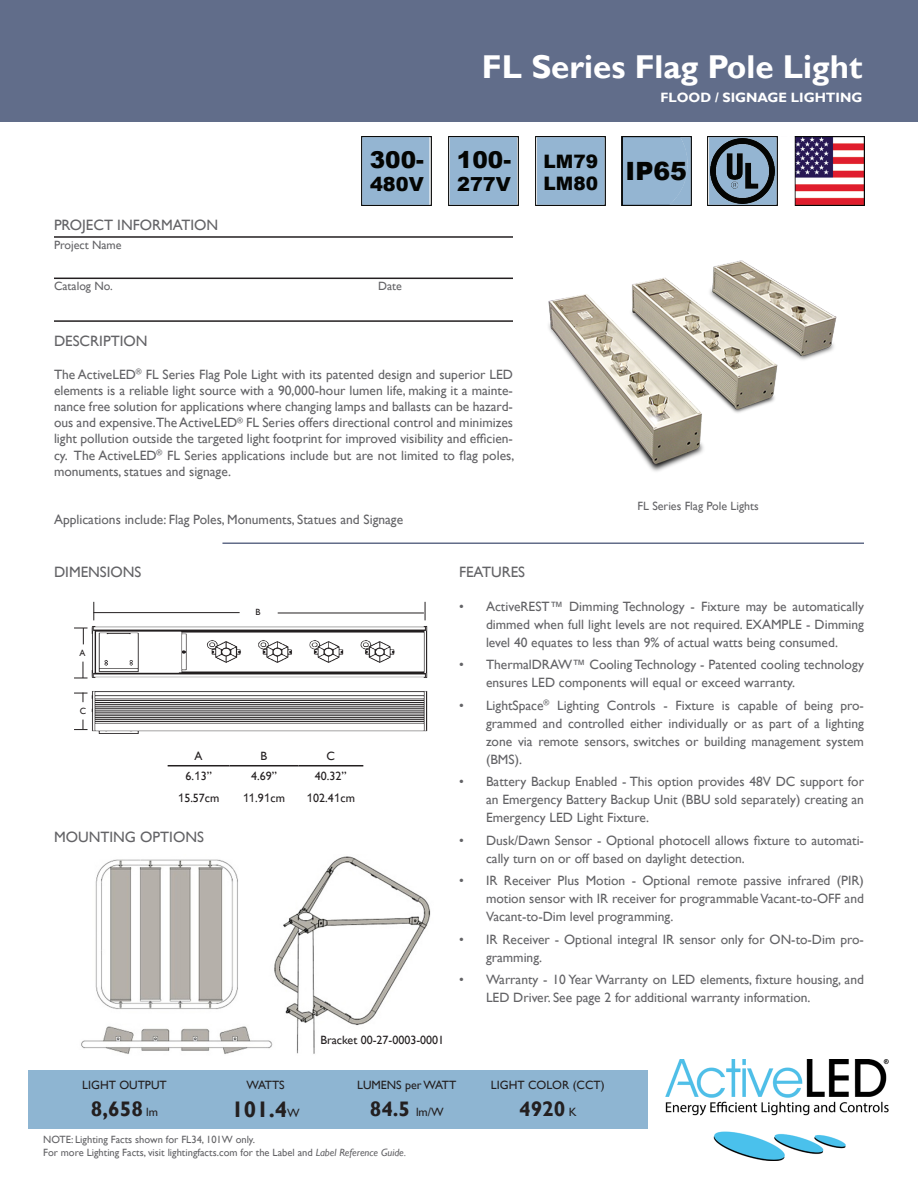
<style>
.page{position:relative;width:918px;height:1188px;background:#fff}
.page>*{position:absolute;margin:0;border:0;box-sizing:border-box;transform-origin:0 0}
.t1{font:700 33px "Gill Sans";color:#fff}
.t2{font:900 25.2px "Arial";color:#040503}
.t3{font:900 23.25px "Arial";color:#040503}
.t4{font:700 22.5px "Gill Sans";color:#231f20}
.t5{font:700 21px "Gill Sans";color:#231f20}
.t6{font:900 19.35px "Arial";color:#040503}
.t7{font:900 18.6px/22.2px "Arial";color:#040503}
.t8{font:15px "Gill Sans";color:#636366}
.t9{font:13.5px/18px "Gill Sans";color:#636366;text-align:justify}
.t10{font:700 13.5px "Gill Sans";color:#fff}
.Table_content{font:12px "Gill Sans";color:#231f20}
.t11{font:12px "Gill Sans";color:#636366}
.content{font:12px "Gill Sans";color:#231f20}
.t12{font:10.5px/12.6px "Gill Sans";color:#636366}
.Table_content-2{font:9px "Gill Sans";color:#231f20}
.s1{font-family:"Arial"}
.s2{font-weight:400;font-size:12px}
.s3{font-style:italic}
</style>
<div class="page">
<div style="left:0;top:0;width:918px;height:122px;background:#616d8a"></div>
<hr style="left:222px;top:542px;width:642px;height:2px;background:#626c89">
<div style="left:28px;top:1070px;width:620px;height:58px;background:#8eb5d2"></div>
<hr style="left:54px;top:236px;width:459px;height:2px;background:#231f20">
<hr style="left:54px;top:278px;width:459px;height:1px;background:#231f20">
<hr style="left:54px;top:320px;width:459px;height:2px;background:#231f20">
<hr style="left:168px;top:765px;width:62px;height:1px;background:#231f20">
<hr style="left:230px;top:765px;width:68px;height:1px;background:#231f20">
<hr style="left:298px;top:765px;width:65px;height:1px;background:#231f20">
<img style="left:665px;top:1059px;width:224px;height:102px">
<img style="left:448px;top:136px;width:322px;height:70px">
<img style="left:770px;top:136px;width:94px;height:70px">
<img style="left:710px;top:138px;width:65px;height:65px">
<img style="left:449px;top:136px;width:70px;height:70px">
<img style="left:362px;top:136px;width:70px;height:70px">
<img style="left:548px;top:260px;width:289px;height:212px">
<img style="left:91px;top:620px;width:337px;height:114px">
<hr style="left:93px;top:612px;width:147px;height:1px;background:#231f20">
<hr style="left:278px;top:613px;width:146px;height:1px;background:#231f20">
<svg style="left:425px;top:602px;width:1px;height:18px"></svg>
<svg style="left:93px;top:602px;width:1px;height:18px"></svg>
<svg style="left:74px;top:628px;width:14px;height:16px"></svg>
<svg style="left:74px;top:662px;width:14px;height:17px"></svg>
<svg style="left:74px;top:693px;width:14px;height:9px"></svg>
<svg style="left:74px;top:720px;width:14px;height:10px"></svg>
<img style="left:81px;top:856px;width:350px;height:198px">
<p class="t1" style="left:482px;top:47px;width:382px">FL Series Flag Pole Light</p>
<p class="t10" style="left:660px;top:90px;width:204px">FLOOD / SIGNAGE LIGHTING</p>
<p class="t3" style="left:367px;top:142px;width:17px">1</p>
<p class="t6" style="left:367px;top:170px;width:55px">277V</p>
<p class="t3" style="left:370px;top:142px;width:56px">300-</p>
<p class="t6" style="left:370px;top:170px;width:55px">480V</p>
<p class="t3" style="left:457px;top:142px;width:56px">100-</p>
<p class="t6" style="left:457px;top:170px;width:55px">277V</p>
<p class="t7" style="left:454px;top:149px;width:56px">LM79<br>LM80</p>
<p class="t2" style="left:627px;top:153px;width:63px">IP66</p>
<p class="t7" style="left:544px;top:149px;width:56px">LM79<br>LM80</p>
<p class="t2" style="left:279px;top:153px;width:237px">IP51 IP53 IP63</p>
<p class="t2" style="left:582px;top:153px;width:18px">6</p>
<p class="t2" style="left:539px;top:153px;width:63px">IP64</p>
<p class="t8" style="left:54px;top:216px;width:166px">PROJECT INFORMATION</p>
<p class="t11" style="left:54px;top:238px;width:69px">Project Name</p>
<p class="t11" style="left:54px;top:279px;width:60px">Catalog No.</p>
<p class="t11" style="left:378px;top:279px;width:25px">Date</p>
<p class="t8" style="left:54px;top:332px;width:95px">DESCRIPTION</p>
<p class="t9" style="left:54px;top:366px;width:462px;line-height:16.2px">The ActiveLED<sup>®</sup> FL Series Flag Pole Light with its patented design and superior LED elements is a reliable light source with a 90,000-hour lumen life, making it a mainte&shy;nance free solution for applications where changing lamps and ballasts can be hazard&shy;ous and expensive.The ActiveLED<sup>®</sup> FL Series offers directional control and minimizes light pollution outside the targeted light footprint for improved visibility and efficien&shy;cy. The ActiveLED<sup>®</sup> FL Series applications include but are not limited to flag poles, monuments, statues and signage.</p>
<p class="t9" style="left:54px;top:511px;width:351px">Applications include: Flag Poles, Monuments, Statues and Signage</p>
<p class="t11" style="left:638px;top:499px;width:123px">FL Series Flag Pole Lights</p>
<p class="t8" style="left:54px;top:563px;width:89px">DIMENSIONS</p>
<p class="t8" style="left:459px;top:563px;width:68px">FEATURES</p>
<p class="t9" style="left:486px;top:597px;width:379px;text-indent:-27px">• ActiveREST™ Dimming Technology - Fixture may be automatically dimmed when full light levels are not required. EXAMPLE - Dimming level 40 equates to less than 9% of actual watts being consumed.</p>
<p class="t9" style="left:486px;top:656px;width:380px;text-indent:-27px">• ThermalDRAW™ Cooling Technology - Patented cooling technology ensures LED components will equal or exceed warranty.</p>
<p class="t9" style="left:486px;top:696px;width:380px;text-indent:-27px">• LightSpace<sup>®</sup> Lighting Controls - Fixture is capable of being pro&shy;grammed and controlled either individually or as part of a lighting zone via remote sensors, switches or building management system (BMS).</p>
<p class="t9" style="left:486px;top:773px;width:380px;text-indent:-27px">• Battery Backup Enabled - This option provides 48V DC support for an Emergency Battery Backup Unit (BBU sold separately) creating an Emergency LED Light Fixture.</p>
<p class="t9" style="left:486px;top:831px;width:379px;text-indent:-27px">• Dusk/Dawn Sensor - Optional photocell allows fixture to automati&shy;cally turn on or off based on daylight detection.</p>
<p class="t9" style="left:486px;top:872px;width:380px;text-indent:-27px">• IR Receiver Plus Motion - Optional remote passive infrared (PIR) motion sensor with IR receiver for programmable Vacant-to-OFF and Vacant-to-Dim level programming.</p>
<p class="t9" style="left:486px;top:930px;width:379px;text-indent:-27px">• IR Receiver - Optional integral IR sensor only for ON-to-Dim pro&shy;gramming.</p>
<p class="t9" style="left:486px;top:971px;width:380px;text-indent:-27px">• Warranty - 10 Year Warranty on LED elements, fixture housing, and<br>LED Driver. See page 2 for additional warranty information.</p>
<p class="Table_content-2" style="left:255px;top:607px;width:7px">B</p>
<p class="Table_content-2" style="left:79px;top:647px;width:8px">A</p>
<p class="Table_content-2" style="left:80px;top:706px;width:8px">C</p>
<p class="Table_content" style="left:195px;top:749px;width:10px">A</p>
<p class="content" style="left:261px;top:749px;width:8px">B</p>
<p class="content" style="left:327px;top:749px;width:10px">C</p>
<p class="Table_content" style="left:185px;top:769px;width:28px">6.<span class="s1">1</span>3”</p>
<p class="Table_content" style="left:251px;top:769px;width:27px">4.69”</p>
<p class="Table_content" style="left:315px;top:769px;width:33px">40.32”</p>
<p class="Table_content" style="left:178px;top:791px;width:43px"><span class="s1">1</span>5.57cm</p>
<p class="Table_content" style="left:243px;top:791px;width:44px"><span class="s1">11</span>.9<span class="s1">1</span>cm</p>
<p class="Table_content" style="left:307px;top:791px;width:50px"><span class="s1">1</span>02.4<span class="s1">1</span>cm</p>
<p class="t8" style="left:54px;top:828px;width:151px">MOUNTING OPTIONS</p>
<p class="Table_content" style="left:320px;top:1033px;width:125px">Bracket 00-27-0003-0001</p>
<p class="Table_content" style="left:82px;top:1078px;width:86px">LIGHT OUTPUT</p>
<p class="Table_content" style="left:246px;top:1078px;width:40px">WATTS</p>
<p class="Table_content" style="left:357px;top:1078px;width:101px">LUMENS per WATT</p>
<p class="Table_content" style="left:491px;top:1078px;width:115px">LIGHT COLOR (CCT)</p>
<p class="t5" style="left:91px;top:1096px;width:69px">8,658 <span class="s2">lm</span></p>
<p class="t4" style="left:232px;top:1096px;width:70px">101.4<span class="s2">W</span></p>
<p class="t5" style="left:370px;top:1096px;width:76px">84.5 <span class="s2">lm/W</span></p>
<p class="t5" style="left:519px;top:1096px;width:59px">4920 <span class="s2">K</span></p>
<p class="t12" style="left:43px;top:1134px;width:365px">NOTE: Lighting Facts shown for FL34, 101W only.<br>For more Lighting Facts, visit lightingfacts.com for the Label and <span class="s3">Label Reference Guide.</span></p>
</div>
